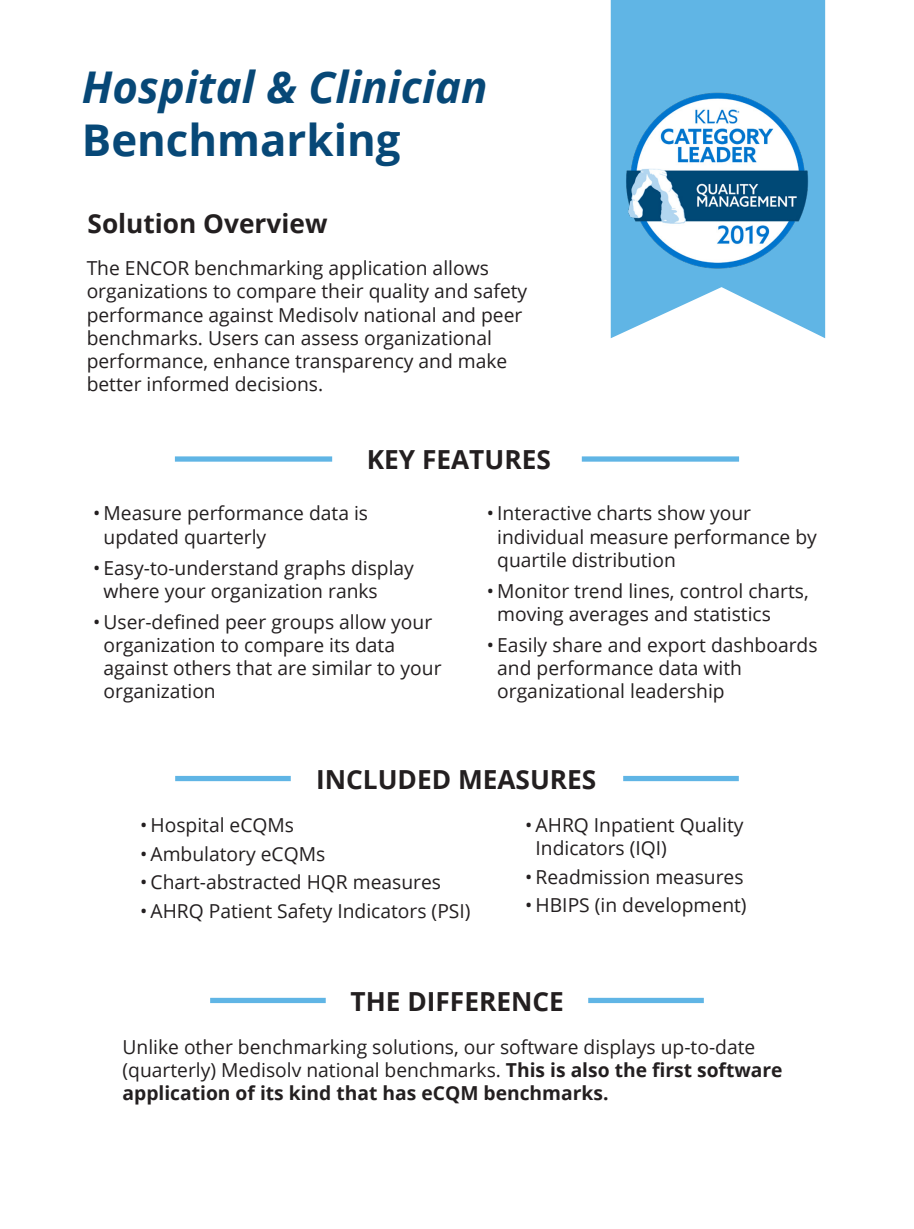
<style>
.page{position:relative;width:914px;height:1229px;background:#fff}
.page>*{position:absolute;margin:0;border:0;box-sizing:border-box;transform-origin:0 0}
.t1{font:italic 700 43.75px "Open Sans";color:#074877}
.t2{font:700 43.75px "Open Sans";color:#074877}
.t3{font:700 26.25px "Open Sans";color:#231f20}
.t4{font:19.25px/23.1px "Open Sans";color:#231f20}
.s1{font-weight:700}
</style>
<div class="page">
<svg style="left:610px;top:0;width:215px;height:338px;fill:#60b5e5"></svg>
<img style="left:622px;top:85px;width:191px;height:191px">
<div style="left:175px;top:776px;width:116px;height:5px;background:#60b5e5"></div>
<div style="left:623px;top:776px;width:115px;height:5px;background:#60b5e5"></div>
<div style="left:210px;top:997px;width:116px;height:6px;background:#60b5e5"></div>
<div style="left:588px;top:997px;width:115px;height:6px;background:#60b5e5"></div>
<div style="left:175px;top:456px;width:157px;height:5px;background:#60b5e5"></div>
<div style="left:581px;top:456px;width:158px;height:5px;background:#60b5e5"></div>
<p class="t1" style="left:82px;top:56px;width:407px">Hospital &amp; Clinician</p>
<p class="t2" style="left:82px;top:109px;width:320px">Benchmarking</p>
<p class="t3" style="left:87px;top:205px;width:241px">Solution Overview</p>
<p class="t4" style="left:87px;top:256px;width:442px">The ENCOR benchmarking application allows organizations to compare their quality and safety performance against Medisolv national and peer benchmarks. Users can assess organizational performance, enhance transparency and make better informed decisions.</p>
<p class="t3" style="left:366px;top:441px;width:186px">KEY FEATURES</p>
<p class="t4" style="left:103px;top:501px;width:266px;text-indent:-10px">• Measure performance data is updated quarterly</p>
<p class="t4" style="left:103px;top:555px;width:312px;text-indent:-10px">• Easy-to-understand graphs display where your organization ranks</p>
<p class="t4" style="left:103px;top:609px;width:339px;text-indent:-10px">• User-defined peer groups allow your organization to compare its data against others that are similar to your organization</p>
<p class="t4" style="left:497px;top:501px;width:321px;text-indent:-10px">• Interactive charts show your individual measure performance by quartile distribution</p>
<p class="t4" style="left:497px;top:578px;width:313px;text-indent:-10px">• Monitor trend lines, control charts, moving averages and statistics</p>
<p class="t4" style="left:497px;top:632px;width:322px;text-indent:-10px">• Easily share and export dashboards and performance data with organizational leadership</p>
<p class="t3" style="left:316px;top:760px;width:282px">INCLUDED MEASURES</p>
<p class="t4" style="left:140px;top:813px;width:156px">• Hospital eCQMs</p>
<p class="t4" style="left:140px;top:841px;width:187px">• Ambulatory eCQMs</p>
<p class="t4" style="left:140px;top:870px;width:302px">• Chart-abstracted HQR measures</p>
<p class="t4" style="left:140px;top:898px;width:332px">• AHRQ Patient Safety Indicators (PSI)</p>
<p class="t4" style="left:535px;top:813px;width:209px;text-indent:-10px">• AHRQ Inpatient Quality<br>Indicators (IQI)</p>
<p class="t4" style="left:525px;top:865px;width:220px">• Readmission measures</p>
<p class="t4" style="left:525px;top:893px;width:223px">• HBIPS (in development)</p>
<p class="t3" style="left:350px;top:982px;width:215px">THE DIFFERENCE</p>
<p class="t4" style="left:122px;top:1035px;width:661px">Unlike other benchmarking solutions, our software displays up-to-date (quarterly) Medisolv national benchmarks. <span class="s1">This is also the first software application of its kind that has eCQM benchmarks.</span></p>
</div>
